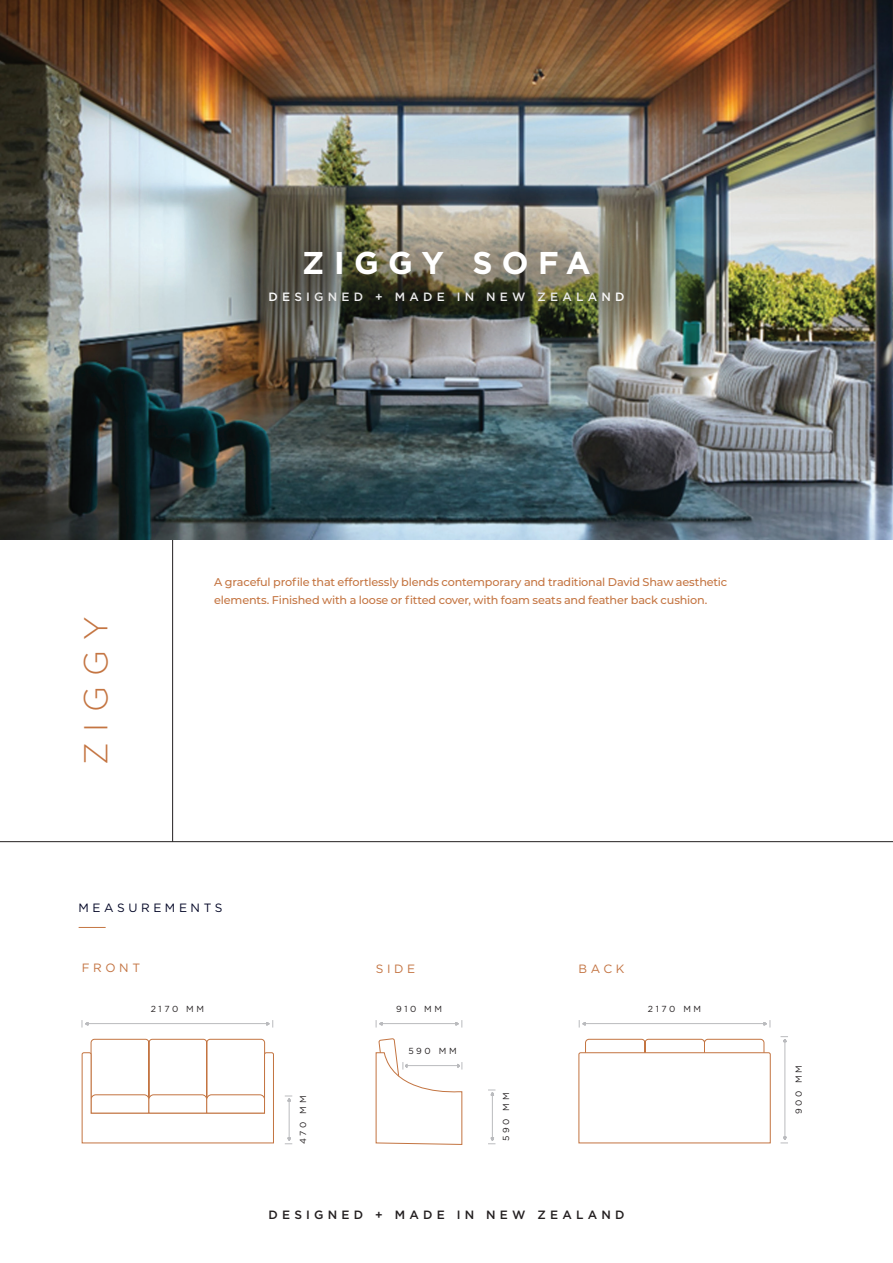
<style>
.page{position:relative;width:893px;height:1263px;background:#fff}
.page>*{position:absolute;margin:0;border:0;box-sizing:border-box;transform-origin:0 0}
.t1{font:300 33px "Gotham";letter-spacing:.315em;color:#c47542}
.t2{font:700 31.5px "Gotham";letter-spacing:.3em;color:#fff}
.t3{font:500 12px "Gotham";letter-spacing:.35em;color:#fff}
.t4{font:500 12px "Gotham";letter-spacing:.35em;color:#231f20}
.t5{font:12px "Gotham";letter-spacing:.3em;color:#c37341}
.t6{font:12px "Gotham";letter-spacing:.3em;color:#000424}
.t7{font:500 11.25px/18px "Montserrat";letter-spacing:-.015em;color:#c47542}
.t8{font:8.7px "Gotham";letter-spacing:.3em;color:#231f20}
</style>
<div class="page">
<hr style="left:172px;top:508px;width:1px;height:334px;background:#231f20">
<img style="left:0;top:0;width:893px;height:540px">
<svg style="left:79px;top:927px;width:27px;height:1px"></svg>
<hr style="left:0;top:841px;width:893px;height:1px;background:#231f20">
<div style="left:215px;top:239px;width:463px;height:116px;background:#231f20;opacity:.35"></div>
<div style="left:254px;top:200px;width:385px;height:125px;background:#231f20;opacity:.35"></div>
<hr style="left:380px;top:1023px;width:78px;height:1px;background:#babbbe">
<svg style="left:376px;top:1020px;width:7px;height:7px"></svg>
<svg style="left:455px;top:1020px;width:8px;height:7px"></svg>
<hr style="left:492px;top:1095px;width:1px;height:44px;background:#babbbe">
<svg style="left:488px;top:1090px;width:7px;height:6px"></svg>
<svg style="left:488px;top:1137px;width:7px;height:7px"></svg>
<svg style="left:375px;top:1038px;width:88px;height:107px"></svg>
<hr style="left:583px;top:1023px;width:184px;height:1px;background:#babbbe">
<svg style="left:579px;top:1020px;width:7px;height:7px"></svg>
<svg style="left:763px;top:1020px;width:8px;height:7px"></svg>
<hr style="left:785px;top:1042px;width:1px;height:96px;background:#babbbe">
<svg style="left:780px;top:1036px;width:8px;height:7px"></svg>
<svg style="left:780px;top:1135px;width:8px;height:9px"></svg>
<svg style="left:578px;top:1038px;width:193px;height:106px"></svg>
<hr style="left:86px;top:1023px;width:183px;height:1px;background:#babbbe">
<svg style="left:82px;top:1020px;width:7px;height:7px"></svg>
<svg style="left:266px;top:1020px;width:7px;height:7px"></svg>
<hr style="left:289px;top:1101px;width:1px;height:38px;background:#babbbe">
<svg style="left:285px;top:1096px;width:7px;height:7px"></svg>
<svg style="left:285px;top:1136px;width:7px;height:8px"></svg>
<svg style="left:81px;top:1038px;width:193px;height:106px"></svg>
<h2 class="t2" style="left:302px;top:242px;width:290px">ZIGGY SOFA</h2>
<p class="t3" style="left:269px;top:289px;width:357px">DESIGNED + MADE IN NEW ZEALAND</p>
<h1 class="t1" style="left:78px;top:765px;width:150px;rotate:-90deg">ZIGGY</h1>
<p class="t7" style="left:214px;top:573px;width:515px">A graceful profile that effortlessly blends contemporary and traditional David Shaw aesthetic elements. Finished with a loose or fitted cover, with foam seats and feather back cushion.</p>
<p class="t6" style="left:79px;top:900px;width:146px">MEASUREMENTS</p>
<p class="t5" style="left:82px;top:960px;width:60px">FRONT</p>
<p class="t5" style="left:376px;top:961px;width:41px">SIDE</p>
<p class="t5" style="left:578px;top:961px;width:47px">BACK</p>
<p class="t8" style="left:396px;top:1004px;width:48px">910 MM</p>
<p class="t8" style="left:408px;top:1046px;width:50px">590 MM</p>
<p class="t8" style="left:501px;top:1141px;width:50px;rotate:-90deg">590 MM</p>
<p class="t8" style="left:151px;top:1004px;width:55px">2170 MM</p>
<p class="t8" style="left:297px;top:1144px;width:49px;rotate:-90deg">470 MM</p>
<p class="t8" style="left:648px;top:1004px;width:55px">2170 MM</p>
<p class="t4" style="left:269px;top:1206px;width:357px">DESIGNED + MADE IN NEW ZEALAND</p>
<p class="t8" style="left:793px;top:1114px;width:51px;rotate:-90deg">900 MM</p>
</div>
